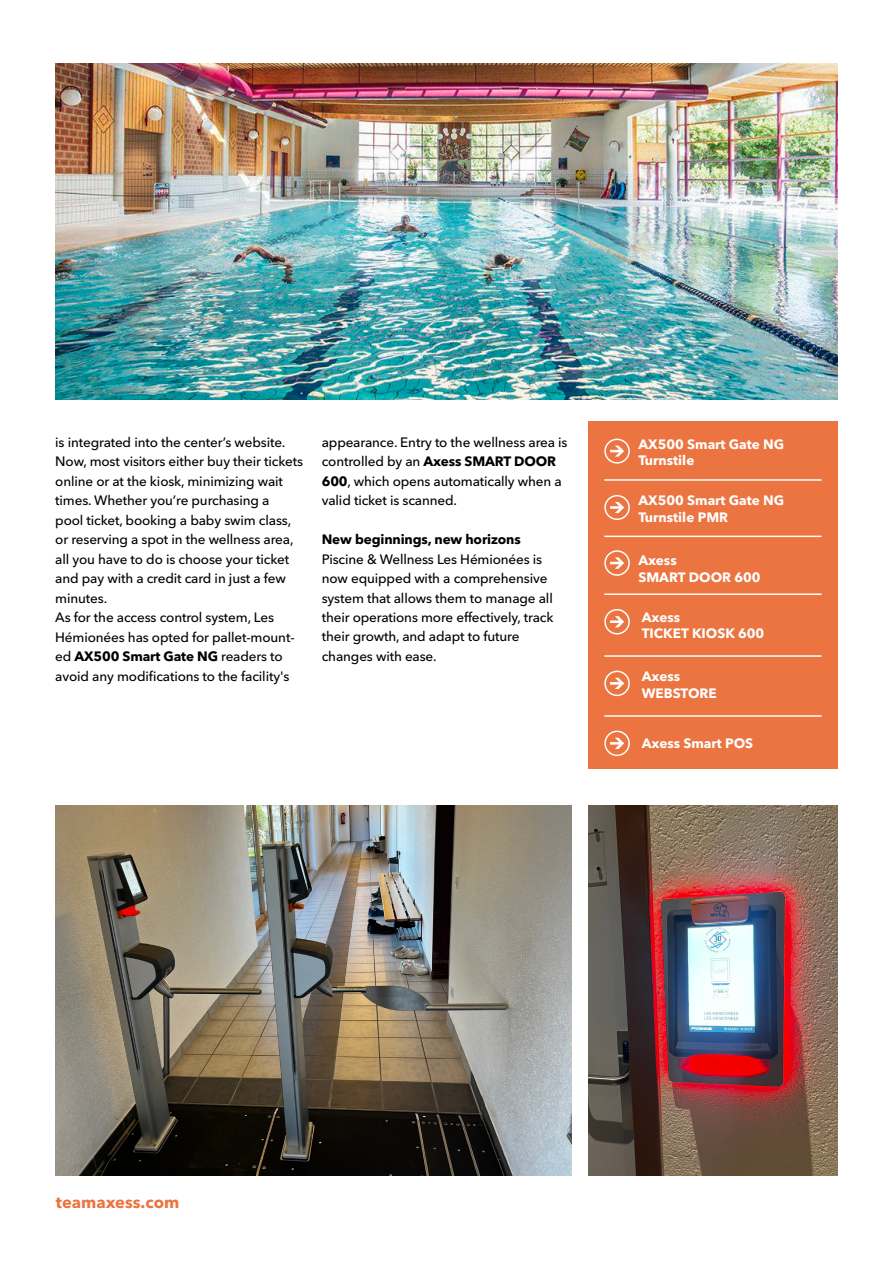
<style>
.page{position:relative;width:893px;height:1263px;background:#fff}
.page>*{position:absolute;margin:0;border:0;box-sizing:border-box;transform-origin:0 0}
.t1{font:700 16.5px "Avenir Next Cyr";color:#eb7440}
.t2{font:500 13.5px/19.5px "Avenir Next Cyr";letter-spacing:-.01em;color:#000}
.t3{font:700 13.5px/16.5px "Avenir Next Cyr";color:#fff}
.t4{font:700 13.5px "Avenir Next Cyr";letter-spacing:-.01em;color:#000}
.s1{font-weight:700}
</style>
<div class="page">
<img style="left:55px;top:806px;width:516px;height:370px">
<img style="left:55px;top:64px;width:783px;height:336px">
<img style="left:588px;top:806px;width:250px;height:370px">
<div style="left:588px;top:421px;width:250px;height:348px;background:#eb7440"></div>
<hr style="left:604px;top:655px;width:218px;height:2px;background:#fff">
<hr style="left:604px;top:715px;width:218px;height:2px;background:#fff">
<hr style="left:604px;top:593px;width:218px;height:2px;background:#fff">
<hr style="left:604px;top:479px;width:218px;height:2px;background:#fff">
<svg style="left:604px;top:439px;width:26px;height:25px"></svg>
<hr style="left:604px;top:536px;width:218px;height:1px;background:#fff">
<svg style="left:604px;top:495px;width:26px;height:25px"></svg>
<svg style="left:604px;top:550px;width:26px;height:26px"></svg>
<svg style="left:604px;top:609px;width:26px;height:25px"></svg>
<svg style="left:604px;top:671px;width:26px;height:25px"></svg>
<svg style="left:604px;top:731px;width:26px;height:25px"></svg>
<p class="t2" style="left:55px;top:432px;width:249px">is integrated into the center’s website.<br>Now, most visitors either buy their tickets online or at the kiosk, minimizing wait times. Whether you’re purchasing a<br>pool ticket, booking a baby swim class, or reserving a spot in the wellness area, all you have to do is choose your ticket and pay with a credit card in just a few minutes.<br>As for the access control system, Les Hémionées has opted for pallet-mount&shy;ed <span class="s1">AX500 Smart Gate NG</span> readers to avoid any modifications to the facility's</p>
<p class="t2" style="left:322px;top:432px;width:247px">appearance. Entry to the wellness area is controlled by an <span class="s1">Axess SMART DOOR 600</span>, which opens automatically when a valid ticket is scanned.</p>
<p class="t4" style="left:322px;top:531px;width:201px">New beginnings, new horizons</p>
<p class="t2" style="left:322px;top:549px;width:233px">Piscine &amp; Wellness Les Hémionées is now equipped with a comprehensive system that allows them to manage all their operations more effectively, track their growth, and adapt to future changes with ease.</p>
<p class="t3" style="left:638px;top:436px;width:147px">AX500 Smart Gate NG<br>Turnstile</p>
<p class="t3" style="left:638px;top:492px;width:147px">AX500 Smart Gate NG<br>Turnstile PMR</p>
<p class="t3" style="left:638px;top:552px;width:124px">Axess<br>SMART DOOR 600</p>
<p class="t3" style="left:642px;top:609px;width:124px">Axess<br>TICKET KIOSK 600</p>
<p class="t3" style="left:642px;top:668px;width:76px">Axess<br>WEBSTORE</p>
<p class="t3" style="left:642px;top:735px;width:113px">Axess Smart POS</p>
<p class="t1" style="left:56px;top:1192px;width:125px">teamaxess.com</p>
</div>
